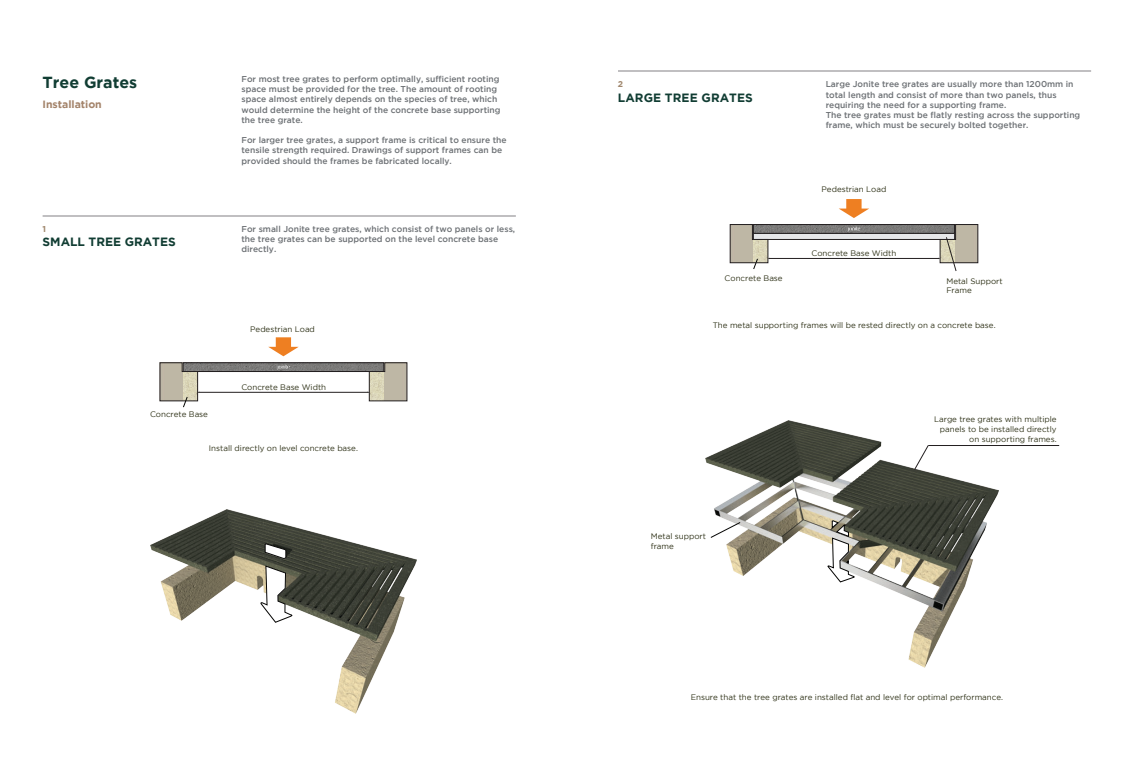
<style>
.page{position:relative;width:1134px;height:780px;background:#fff}
.page>*{position:absolute;margin:0;border:0;box-sizing:border-box;transform-origin:0 0}
.t1{font:700 16px "Gotham";color:#113d33}
.t2{font:700 12px "Gotham";letter-spacing:.005em;color:#113d33}
.t3{font:700 10.5px "Gotham";color:#a4846b}
.t4{font:500 8.5px/10.2px "Gotham";color:#6d7175}
.t5{font:700 8.5px "Gotham";color:#a0876d}
.t6{font:8px/9.6px "Gotham";color:#2f3218}
</style>
<div class="page">
<hr style="left:43px;top:216px;width:473px;height:1px;background:#c0bfc1">
<img style="left:150px;top:509px;width:267px;height:204px">
<svg style="left:261px;top:565px;width:33px;height:57px"></svg>
<svg style="left:265px;top:543px;width:21px;height:16px"></svg>
<img style="left:200px;top:364px;width:167px;height:5px">
<div style="left:183px;top:362px;width:201px;height:9px;border:1px solid #231f20"></div>
<svg style="left:268px;top:337px;width:31px;height:19px"></svg>
<hr style="left:198px;top:392px;width:171px;height:1px;background:#231f20">
<svg style="left:160px;top:362px;width:40px;height:45px;background:#bab6a7"></svg>
<svg style="left:367px;top:362px;width:40px;height:39px;background:#b3ad9c"></svg>
<svg style="left:277px;top:364px;width:13px;height:6px"></svg>
<hr style="left:618px;top:71px;width:473px;height:1px;background:#c0bfc1">
<img style="left:705px;top:421px;width:294px;height:246px">
<svg style="left:710px;top:522px;width:30px;height:16px"></svg>
<svg style="left:828px;top:520px;width:27px;height:62px"></svg>
<div style="left:753px;top:233px;width:201px;height:6px;background:#e6e7e9"></div>
<div style="left:753px;top:233px;width:202px;height:6px;border:1px solid #231f20"></div>
<img style="left:770px;top:226px;width:168px;height:5px">
<div style="left:753px;top:224px;width:202px;height:9px;border:1px solid #231f20"></div>
<svg style="left:839px;top:199px;width:30px;height:19px"></svg>
<hr style="left:768px;top:258px;width:171px;height:1px;background:#231f20">
<svg style="left:848px;top:226px;width:12px;height:5px"></svg>
<svg style="left:730px;top:224px;width:40px;height:45px"></svg>
<svg style="left:938px;top:224px;width:40px;height:47px"></svg>
<svg style="left:914px;top:445px;width:15px;height:25px"></svg>
<hr style="left:928px;top:445px;width:131px;height:1px;background:#231f20">
<p class="t1" style="left:43px;top:74px;width:96px">Tree Grates</p>
<p class="t3" style="left:43px;top:98px;width:61px">Installation</p>
<p class="t5" style="left:43px;top:224px;width:5px">1</p>
<p class="t2" style="left:43px;top:235px;width:135px">SMALL TREE GRATES</p>
<p class="t6" style="left:150px;top:409px;width:60px">Concrete Base</p>
<p class="t4" style="left:241px;top:74px;width:261px">For most tree grates to perform optimally, sufficient rooting space must be provided for the tree. The amount of rooting space almost entirely depends on the species of tree, which would determine the height of the concrete base supporting the tree grate.</p>
<p class="t4" style="left:241px;top:135px;width:267px">For larger tree grates, a support frame is critical to ensure the tensile strength required. Drawings of support frames can be provided should the frames be fabricated locally.</p>
<p class="t4" style="left:241px;top:224px;width:275px">For small Jonite tree grates, which consist of two panels or less, the tree grates can be supported on the level concrete base directly.</p>
<p class="t6" style="left:250px;top:324px;width:66px">Pedestrian Load</p>
<p class="t6" style="left:241px;top:382px;width:86px">Concrete Base Width</p>
<p class="t6" style="left:209px;top:443px;width:150px">Install directly on level concrete base.</p>
<p class="t5" style="left:618px;top:79px;width:7px">2</p>
<p class="t2" style="left:618px;top:91px;width:137px">LARGE TREE GRATES</p>
<p class="t6" style="left:725px;top:273px;width:60px">Concrete Base</p>
<p class="t4" style="left:826px;top:79px;width:256px">Large Jonite tree grates are usually more than 1200mm in total length and consist of more than two panels, thus requiring the need for a supporting frame.<br>The tree grates must be flatly resting across the supporting frame, which must be securely bolted together.</p>
<p class="t6" style="left:822px;top:184px;width:66px">Pedestrian Load</p>
<p class="t6" style="left:811px;top:248px;width:86px">Concrete Base Width</p>
<p class="t6" style="left:946px;top:276px;width:58px">Metal Support<br>Frame</p>
<p class="t6" style="left:713px;top:320px;width:284px">The metal supporting frames will be rested directly on a concrete base.</p>
<p class="t6" style="left:651px;top:531px;width:57px">Metal support frame</p>
<p class="t6" style="left:934px;top:414px;width:124px;text-align:right">Large tree grates with multiple panels to be installed directly on supporting frames.</p>
<p class="t6" style="left:691px;top:691px;width:314px">Ensure that the tree grates are installed flat and level for optimal performance.</p>
</div>
